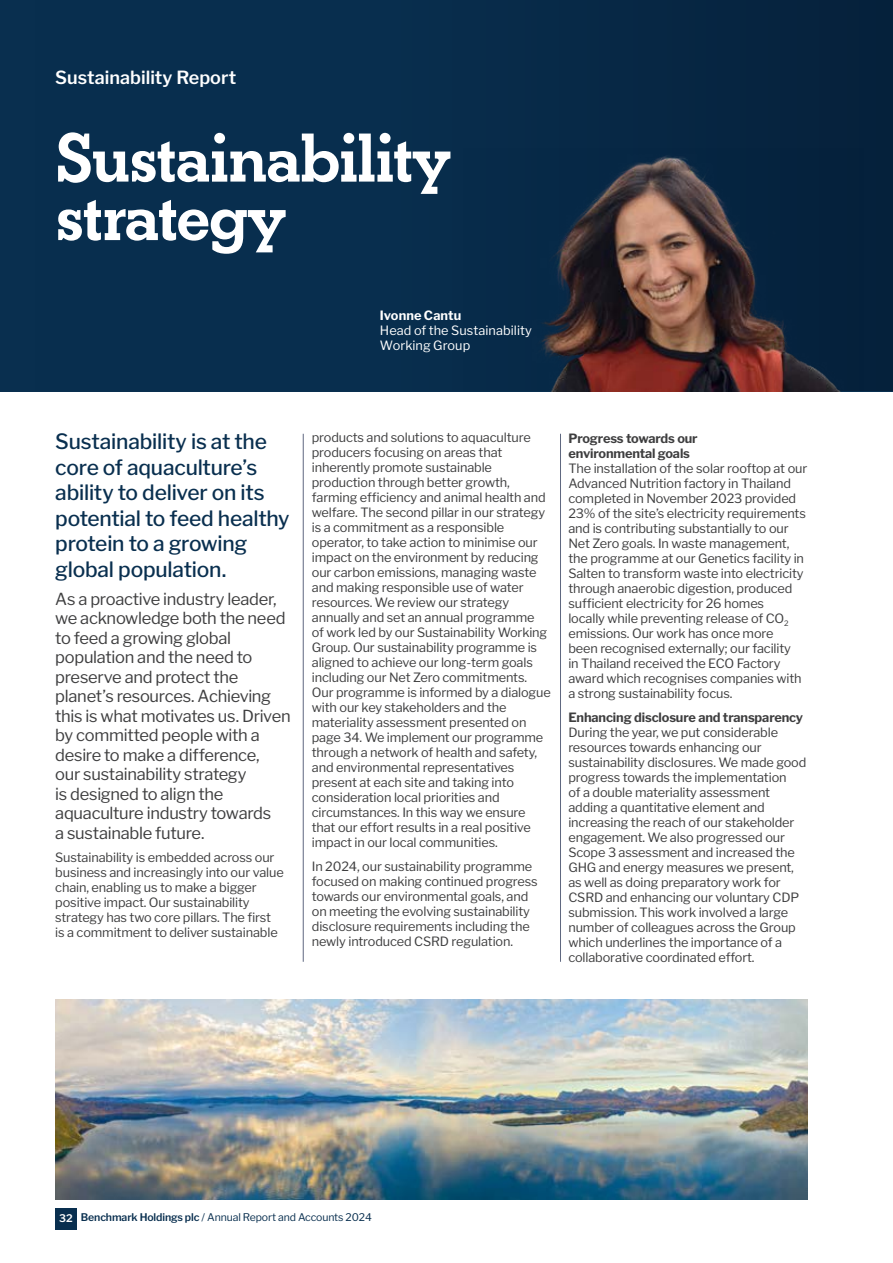
<style>
.page{position:relative;width:893px;height:1263px;background:#fff}
.page>*{position:absolute;margin:0;border:0;box-sizing:border-box;transform-origin:0 0}
.Beton_Bold__48pt__-_Navy{font:700 72px/58.5px "Beton EF";letter-spacing:-.03em;color:#fff}
.Intro_Para_L1__14pt__Med_-_Navy{font:500 21px/25.5px "Libre Franklin";letter-spacing:-.01em;color:#092f4f}
.Page_Title{font:600 18px "Libre Franklin";color:#fff}
.Intro_Para_L2__11pt__Reg_-_TEXT{font:16.5px/19.5px "Libre Franklin";letter-spacing:-.02em;color:#3e3e3f}
.Body_Copy__8_5pt__-_Text{font:12.75px/15px "Libre Franklin";letter-spacing:-.01em;color:#3e3e3f}
.Body_Copy__8_5pt__-_No_Spacing{font:700 12.75px/15px "Libre Franklin";letter-spacing:-.01em;color:#3e3e3f}
.Sign_Off___Title{font:12.75px/15px "Libre Franklin";color:#fff}
.Sign_Off___Name{font:700 12.75px "Libre Franklin";letter-spacing:.005em;color:#fff}
.t1{font:10.5px "Libre Franklin";letter-spacing:-.01em;color:#092f4f}
.s1{font-weight:600;color:#fff}
.s2{font-weight:600}
</style>
<div class="page">
<div style="left:0;top:0;width:893px;height:391px;background:#092f4f"></div>
<img style="left:55px;top:999px;width:753px;height:200px">
<img style="left:541px;top:148px;width:322px;height:243px">
<hr style="left:303px;top:434px;width:1px;height:528px;background:#5e6780">
<hr style="left:560px;top:434px;width:1px;height:528px;background:#5e6780">
<div style="left:55px;top:1208px;width:22px;height:21px;background:#092f4f"></div>
<p class="Page_Title" style="left:55px;top:64px;width:182px">Sustainability Report</p>
<p class="Beton_Bold__48pt__-_Navy" style="left:55px;top:129px;width:397px">Sustainability strategy</p>
<p class="Sign_Off___Name" style="left:380px;top:305px;width:83px">Ivonne Cantu</p>
<p class="Sign_Off___Title" style="left:380px;top:321px;width:154px">Head of the Sustainability<br>Working Group</p>
<p class="Intro_Para_L1__14pt__Med_-_Navy" style="left:55px;top:427px;width:236px">Sustainability is at the core of aquaculture’s ability to deliver on its potential to feed healthy protein to a growing global population.</p>
<p class="Intro_Para_L2__11pt__Reg_-_TEXT" style="left:55px;top:588px;width:237px">As a proactive industry leader, we acknowledge both the need to feed a growing global population and the need to preserve and protect the planet’s resources. Achieving this is what motivates us. Driven by committed people with a desire to make a difference,<br>our sustainability strategy<br>is designed to align the aquaculture industry towards<br>a sustainable future.</p>
<p class="Body_Copy__8_5pt__-_Text" style="left:55px;top:849px;width:230px">Sustainability is embedded across our business and increasingly into our value chain, enabling us to make a bigger positive impact. Our sustainability strategy has two core pillars. The first<br>is a commitment to deliver sustainable</p>
<p class="Body_Copy__8_5pt__-_Text" style="left:312px;top:429px;width:240px">products and solutions to aquaculture producers focusing on areas that inherently promote sustainable production through better growth, farming efficiency and animal health and welfare. The second pillar in our strategy is a commitment as a responsible operator, to take action to minimise our impact on the environment by reducing our carbon emissions, managing waste and making responsible use of water resources. We review our strategy annually and set an annual programme<br>of work led by our Sustainability Working Group. Our sustainability programme is aligned to achieve our long-term goals including our Net Zero commitments.<br>Our programme is informed by a dialogue with our key stakeholders and the materiality assessment presented on page 34. We implement our programme through a network of health and safety, and environmental representatives present at each site and taking into consideration local priorities and circumstances. In this way we ensure that our effort results in a real positive impact in our local communities.</p>
<p class="Body_Copy__8_5pt__-_Text" style="left:312px;top:857px;width:227px">In 2024, our sustainability programme focused on making continued progress towards our environmental goals, and on meeting the evolving sustainability disclosure requirements including the newly introduced CSRD regulation.</p>
<p class="Body_Copy__8_5pt__-_No_Spacing" style="left:568px;top:430px;width:131px">Progress towards our environmental goals</p>
<p class="Body_Copy__8_5pt__-_Text" style="left:568px;top:460px;width:240px">The installation of the solar rooftop at our Advanced Nutrition factory in Thailand completed in November 2023 provided 23% of the site’s electricity requirements and is contributing substantially to our Net Zero goals. In waste management, the programme at our Genetics facility in Salten to transform waste into electricity through anaerobic digestion, produced sufficient electricity for 26 homes<br>locally while preventing release of CO<sub>2 </sub>emissions. Our work has once more<br>been recognised externally; our facility<br>in Thailand received the ECO Factory award which recognises companies with a strong sustainability focus.</p>
<p class="Body_Copy__8_5pt__-_No_Spacing" style="left:568px;top:708px;width:236px">Enhancing disclosure and transparency</p>
<p class="Body_Copy__8_5pt__-_Text" style="left:568px;top:723px;width:239px">During the year, we put considerable resources towards enhancing our sustainability disclosures. We made good progress towards the implementation<br>of a double materiality assessment adding a quantitative element and increasing the reach of our stakeholder engagement. We also progressed our Scope 3 assessment and increased the GHG and energy measures we present, as well as doing preparatory work for CSRD and enhancing our voluntary CDP submission. This work involved a large number of colleagues across the Group which underlines the importance of a collaborative coordinated effort.</p>
<p class="t1" style="left:59px;top:1209px;width:314px"><span class="s1">32</span> <span class="s2">Benchmark Holdings plc</span> / Annual Report and Accounts 2024</p>
</div>
